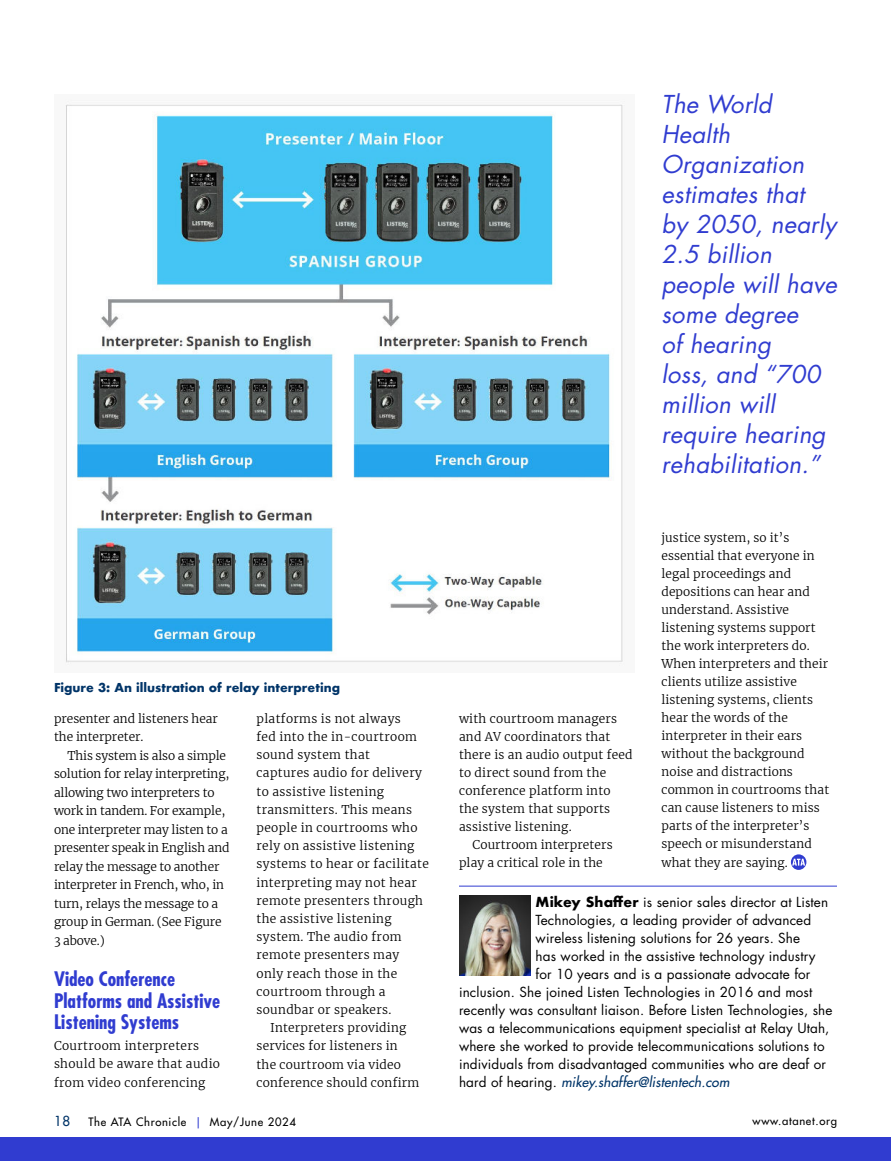
<style>
.page{position:relative;width:891px;height:1161px;background:#fff}
.page>*{position:absolute;margin:0;border:0;box-sizing:border-box;transform-origin:0 0}
.t1{font:italic 24px/30px "Futura Std";letter-spacing:.01em;color:#303cd0}
.t2{font:700 condensed 19.5px/21.5px "Futura Std";color:#303cd0}
.t3{font:13.5px "Futura Std";letter-spacing:.01em;color:#000}
.t4{font:italic 500 13.5px "Futura Std";letter-spacing:.01em;color:#003468}
.t5{font:500 13.5px "Futura Std";color:#003468}
.t6{font:300 12px/18px "Merriweather";letter-spacing:.01em;color:#000}
.t7{font:300 12px/18.5px "Merriweather";letter-spacing:.03em;color:#000}
.t8{font:300 12px/18.5px "Merriweather";letter-spacing:-.01em;color:#000}
.t9{font:700 12px "Futura";color:#003468}
.t10{font:500 11.25px "Futura Std";letter-spacing:.06em;color:#000}
.s1{font-family:"Futura";font-weight:700}
.s2{font-weight:400;font-style:normal;color:#000}
.s3{color:#303cd0}
</style>
<div class="page">
<img style="left:65px;top:101px;width:560px;height:565px">
<svg style="left:791px;top:854px;width:15px;height:16px"></svg>
<svg style="left:792px;top:859px;width:13px;height:7px"></svg>
<div style="left:0;top:1138px;width:891px;height:23px;background:#303cd0"></div>
<hr style="left:459px;top:886px;width:378px;height:1px;background:#303cd0">
<img style="left:459px;top:895px;width:71px;height:81px">
<p class="t9" style="left:54px;top:682px;width:288px">Figure 3: An illustration of relay interpreting</p>
<p class="t6" style="left:54px;top:710px;width:166px;line-height:18.5px">presenter and listeners hear the interpreter.</p>
<p class="t8" style="left:54px;top:747px;width:177px;text-indent:14px">This system is also a simple solution for relay interpreting, allowing two interpreters to work in tandem. For example, one interpreter may listen to a presenter speak in English and relay the message to another interpreter in French, who, in turn, relays the message to a group in German. (See Figure<br>3 above.)</p>
<h2 class="t2" style="left:54px;top:970px;width:168px">Video Conference<br>Platforms and Assistive<br>Listening Systems</h2>
<p class="t7" style="left:54px;top:1037px;width:168px">Courtroom interpreters should be aware that audio from video conferencing</p>
<p class="t7" style="left:256px;top:710px;width:146px">platforms is not always</p>
<p class="t7" style="left:256px;top:728px;width:162px">fed into the in-courtroom</p>
<p class="t7" style="left:256px;top:746px;width:115px">sound system that</p>
<p class="t7" style="left:256px;top:764px;width:167px">captures audio for delivery</p>
<p class="t7" style="left:256px;top:783px;width:129px">to assistive listening</p>
<p class="t7" style="left:256px;top:801px;width:157px">transmitters. This means</p>
<p class="t7" style="left:256px;top:819px;width:163px">people in courtrooms who</p>
<p class="t7" style="left:256px;top:837px;width:159px">rely on assistive listening</p>
<p class="t7" style="left:256px;top:855px;width:174px">systems to hear or facilitate</p>
<p class="t7" style="left:256px;top:874px;width:162px">interpreting may not hear</p>
<p class="t7" style="left:256px;top:892px;width:168px">remote presenters through</p>
<p class="t7" style="left:256px;top:910px;width:137px">the assistive listening</p>
<p class="t7" style="left:256px;top:928px;width:147px">system. The audio from</p>
<p class="t7" style="left:256px;top:946px;width:144px">remote presenters may</p>
<p class="t7" style="left:256px;top:964px;width:142px">only reach those in the</p>
<p class="t7" style="left:256px;top:983px;width:131px">courtroom through a</p>
<p class="t7" style="left:256px;top:1001px;width:136px">soundbar or speakers.</p>
<p class="t6" style="left:270px;top:1019px;width:138px">Interpreters providing</p>
<p class="t6" style="left:256px;top:1037px;width:143px">services for listeners in</p>
<p class="t6" style="left:256px;top:1056px;width:146px">the courtroom via video</p>
<p class="t6" style="left:256px;top:1074px;width:164px">conference should confirm</p>
<p class="t6" style="left:459px;top:710px;width:160px">with courtroom managers</p>
<p class="t6" style="left:459px;top:728px;width:153px">and AV coordinators that</p>
<p class="t6" style="left:459px;top:746px;width:175px">there is an audio output feed</p>
<p class="t6" style="left:459px;top:764px;width:149px">to direct sound from the</p>
<p class="t6" style="left:459px;top:782px;width:153px">conference platform into</p>
<p class="t6" style="left:459px;top:800px;width:153px">the system that supports</p>
<p class="t6" style="left:459px;top:818px;width:114px">assistive listening.</p>
<p class="t6" style="left:472px;top:836px;width:142px">Courtroom interpreters</p>
<p class="t6" style="left:459px;top:854px;width:145px">play a critical role in the</p>
<h1 class="t1" style="left:662px;top:91px;width:177px">The World<br>Health<br>Organization estimates that<br>by 2050, nearly<br>2.5 billion people will have some degree<br>of hearing<br>loss, and “700 million will require hearing rehabilitation.”</h1>
<p class="t6" style="left:662px;top:530px;width:169px">justice system, so it’s essential that everyone in legal proceedings and depositions can hear and understand. Assistive listening systems support the work interpreters do.<br>When interpreters and their clients utilize assistive listening systems, clients hear the words of the interpreter in their ears without the background noise and distractions common in courtrooms that can cause listeners to miss parts of the interpreter’s speech or misunderstand what they are saying.</p>
<p class="t3" style="left:536px;top:895px;width:294px"><span class="s1">Mikey Shaffer</span> is senior sales director at Listen</p>
<p class="t3" style="left:536px;top:913px;width:277px">Technologies, a leading provider of advanced</p>
<p class="t3" style="left:536px;top:931px;width:266px">wireless listening solutions for 26 years. She</p>
<p class="t3" style="left:536px;top:949px;width:282px">has worked in the assistive technology industry</p>
<p class="t3" style="left:536px;top:967px;width:276px">for 10 years and is a passionate advocate for</p>
<p class="t3" style="left:459px;top:985px;width:355px">inclusion. She joined Listen Technologies in 2016 and most</p>
<p class="t3" style="left:459px;top:1003px;width:375px">recently was consultant liaison. Before Listen Technologies, she</p>
<p class="t3" style="left:459px;top:1021px;width:372px">was a telecommunications equipment specialist at Relay Utah,</p>
<p class="t3" style="left:459px;top:1039px;width:367px">where she worked to provide telecommunications solutions to</p>
<p class="t3" style="left:459px;top:1057px;width:368px">individuals from disadvantaged communities who are deaf or</p>
<p class="t4" style="left:459px;top:1075px;width:272px"><span class="s2">hard of hearing.</span> mikey.shaffer@listentech.com</p>
<p class="t5" style="left:54px;top:1114px;width:18px">18</p>
<p class="t10" style="left:89px;top:1116px;width:209px">The ATA Chronicle <span class="s3">|</span> May/June 2024</p>
<p class="t10" style="left:753px;top:1116px;width:86px">www.atanet.org</p>
</div>
